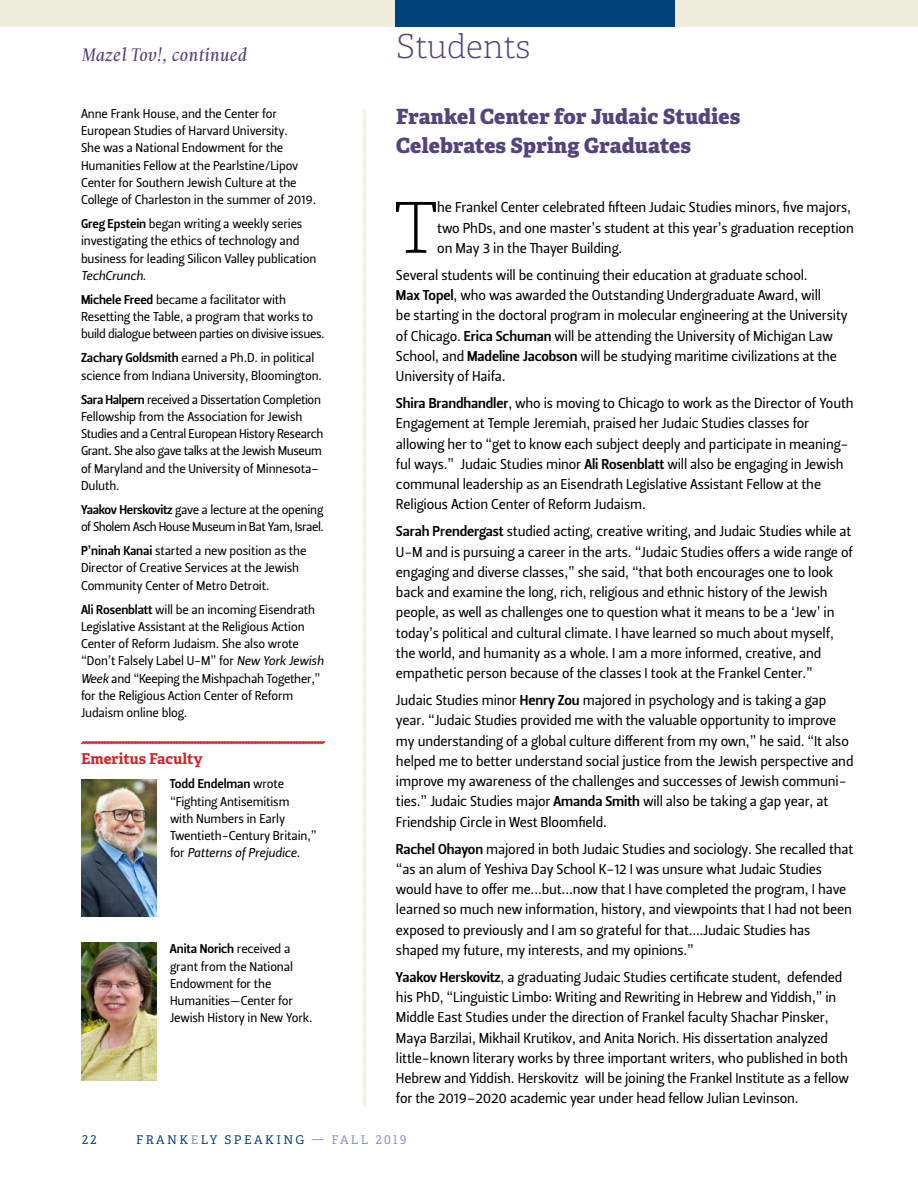
<style>
.page{position:relative;width:918px;height:1188px;background:#fff}
.page>*{position:absolute;margin:0;border:0;box-sizing:border-box;transform-origin:0 0}
.t1{font:100 70.2px "Adelle";color:#000}
.t2{font:100 33px "Adelle";letter-spacing:-.005em;color:#55437e}
.t3{font:800 21px/29.2px "Adelle";letter-spacing:.005em;color:#55437e}
.t4{font:18px "Leitura Italic 2";color:#55437e}
.t5{font:700 15px "Adelle";color:#d2232a}
.t6{font:14.25px/20.2px "Leitura Sans Grot 2";letter-spacing:-.01em;color:#000}
.t7{font:12.75px/17.2px "Leitura Sans Grot 2";letter-spacing:-.01em;color:#000}
.t8{font:12.75px/17.2px "Leitura Sans Grot 2";letter-spacing:-.03em;color:#000}
.t9{font:12.75px/17.2px "Leitura Sans Grot 2";letter-spacing:-.04em;color:#000}
.t10{font:12.75px "Leitura Sans Grot 3";letter-spacing:-.01em;color:#000}
.t11{font:12.75px "Leitura Sans Italic 2";letter-spacing:-.01em;color:#000}
.t12{font:12px "Adelle";letter-spacing:.2em;color:#00427a}
.s1{font-family:"Leitura Sans Grot 3"}
.s2{font-family:"Leitura Sans Grot 2"}
.s3{font-family:"Leitura Sans Italic 2"}
.s4{color:#8490c8}
</style>
<div class="page">
<div style="left:0;top:0;width:918px;height:27px;background:#eeecda"></div>
<svg style="left:81px;top:741px;width:245px;height:4px"></svg>
<img style="left:81px;top:779px;width:76px;height:138px">
<img style="left:81px;top:942px;width:76px;height:138px">
<div style="left:395px;top:0;width:280px;height:27px;background:#00427a"></div>
<svg style="left:362px;top:108px;width:5px;height:999px"></svg>
<p class="t4" style="left:81px;top:45px;width:167px">Mazel Tov!, continued</p>
<p class="t7" style="left:81px;top:105px;width:237px">Anne Frank House, and the Center for European Studies of Harvard University.<br>She was a National Endowment for the Humanities Fellow at the Pearlstine/Lipov Center for Southern Jewish Culture at the College of Charleston in the summer of 2019.</p>
<p class="t7" style="left:81px;top:215px;width:237px"><span class="s1">Greg Epstein</span> began writing a weekly series investigating the ethics of technology and business for leading Silicon Valley publication</p>
<p class="t11" style="left:81px;top:268px;width:67px">TechCrunch<span class="s2">.</span></p>
<p class="t7" style="left:81px;top:291px;width:245px"><span class="s1">Michele Freed</span> became a facilitator with<br>Resetting the Table, a program that works to build dialogue between parties on divisive issues.</p>
<p class="t7" style="left:81px;top:349px;width:243px"><span class="s1">Zachary Goldsmith</span> earned a Ph.D. in political science from Indiana University, Bloomington.</p>
<p class="t8" style="left:81px;top:391px;width:244px"><span class="s1">Sara Halpern</span> received a Dissertation Completion Fellowship from the Association for Jewish Studies and a Central European History Research Grant. She also gave talks at the Jewish Museum of Maryland and the University of Minnesota– Duluth.</p>
<p class="t9" style="left:81px;top:501px;width:244px"><span class="s1">Yaakov Herskovitz</span> gave a lecture at the opening of Sholem Asch House Museum in Bat Yam, Israel.</p>
<p class="t7" style="left:81px;top:542px;width:227px"><span class="s1">P’ninah Kanai</span> started a new position as the<br>Director of Creative Services at the Jewish<br>Community Center of Metro Detroit.</p>
<p class="t7" style="left:81px;top:601px;width:244px"><span class="s1">Ali Rosenblatt</span> will be an incoming Eisendrath Legislative Assistant at the Religious Action Center of Reform Judaism. She also wrote “Don’t Falsely Label U-M” for <span class="s3">New York Jewish Week</span> and “Keeping the Mishpachah Together,” for the Religious Action Center of Reform Judaism online blog.</p>
<p class="t5" style="left:81px;top:749px;width:123px">Emeritus Faculty</p>
<p class="t10" style="left:170px;top:776px;width:116px">Todd Endelman <span class="s2">wrote</span></p>
<p class="t7" style="left:170px;top:793px;width:148px">“Fighting Antisemitism<br>with Numbers in Early<br>Twentieth-Century Britain,”</p>
<p class="t11" style="left:170px;top:845px;width:132px"><span class="s2">for</span> Patterns of Prejudice.</p>
<p class="t10" style="left:170px;top:941px;width:122px">Anita Norich <span class="s2">received a</span></p>
<p class="t7" style="left:170px;top:958px;width:144px">grant from the National<br>Endowment for the<br>Humanities—Center for<br>Jewish History in New York.</p>
<h2 class="t2" style="left:396px;top:27px;width:136px">Students</h2>
<h3 class="t3" style="left:396px;top:102px;width:346px">Frankel Center for Judaic Studies<br>Celebrates Spring Graduates</h3>
<h1 class="t1" style="left:394px;top:186px;width:46px">T</h1>
<p class="t6" style="left:437px;top:197px;width:418px">he Frankel Center celebrated fifteen Judaic Studies minors, five majors, two PhDs, and one master’s student at this year’s graduation reception on May 3 in the Thayer Building.</p>
<p class="t6" style="left:396px;top:265px;width:453px">Several students will be continuing their education at graduate school.<br><span class="s1">Max Topel</span>, who was awarded the Outstanding Undergraduate Award, will<br>be starting in the doctoral program in molecular engineering at the University of Chicago. <span class="s1">Erica Schuman</span> will be attending the University of Michigan Law School, and <span class="s1">Madeline Jacobson</span> will be studying maritime civilizations at the University of Haifa.</p>
<p class="t6" style="left:396px;top:393px;width:459px"><span class="s1">Shira Brandhandler</span>, who is moving to Chicago to work as the Director of Youth Engagement at Temple Jeremiah, praised her Judaic Studies classes for allowing her to “get to know each subject deeply and participate in meaning&shy;ful ways.” Judaic Studies minor <span class="s1">Ali Rosenblatt</span> will also be engaging in Jewish communal leadership as an Eisendrath Legislative Assistant Fellow at the Religious Action Center of Reform Judaism.</p>
<p class="t6" style="left:396px;top:521px;width:458px"><span class="s1">Sarah Prendergast</span> studied acting, creative writing, and Judaic Studies while at U-M and is pursuing a career in the arts. “Judaic Studies offers a wide range of engaging and diverse classes,” she said, “that both encourages one to look back and examine the long, rich, religious and ethnic history of the Jewish people, as well as challenges one to question what it means to be a ‘Jew’ in today’s political and cultural climate. I have learned so much about myself, the world, and humanity as a whole. I am a more informed, creative, and empathetic person because of the classes I took at the Frankel Center.”</p>
<p class="t6" style="left:396px;top:690px;width:459px">Judaic Studies minor <span class="s1">Henry Zou</span> majored in psychology and is taking a gap year. “Judaic Studies provided me with the valuable opportunity to improve my understanding of a global culture different from my own,” he said. “It also helped me to better understand social justice from the Jewish perspective and improve my awareness of the challenges and successes of Jewish communi&shy;ties.” Judaic Studies major <span class="s1">Amanda Smith</span> will also be taking a gap year, at Friendship Circle in West Bloomfield.</p>
<p class="t6" style="left:396px;top:839px;width:459px"><span class="s1">Rachel Ohayon</span> majored in both Judaic Studies and sociology. She recalled that “as an alum of Yeshiva Day School K-12 I was unsure what Judaic Studies would have to offer me...but...now that I have completed the program, I have learned so much new information, history, and viewpoints that I had not been exposed to previously and I am so grateful for that....Judaic Studies has shaped my future, my interests, and my opinions.”</p>
<p class="t6" style="left:396px;top:967px;width:454px"><span class="s1">Yaakov Herskovitz</span>, a graduating Judaic Studies certificate student, defended his PhD, “Linguistic Limbo: Writing and Rewriting in Hebrew and Yiddish,” in Middle East Studies under the direction of Frankel faculty Shachar Pinsker, Maya Barzilai, Mikhail Krutikov, and Anita Norich. His dissertation analyzed little-known literary works by three important writers, who published in both Hebrew and Yiddish. Herskovitz will be joining the Frankel Institute as a fellow for the 2019–2020 academic year under head fellow Julian Levinson.</p>
<p class="t12" style="left:82px;top:1132px;width:16px">22</p>
<p class="t12" style="left:136px;top:1132px;width:272px">FRANK<span class="s4">E</span>LY SPEAKING <span class="s4">— FALL 2019</span></p>
</div>
